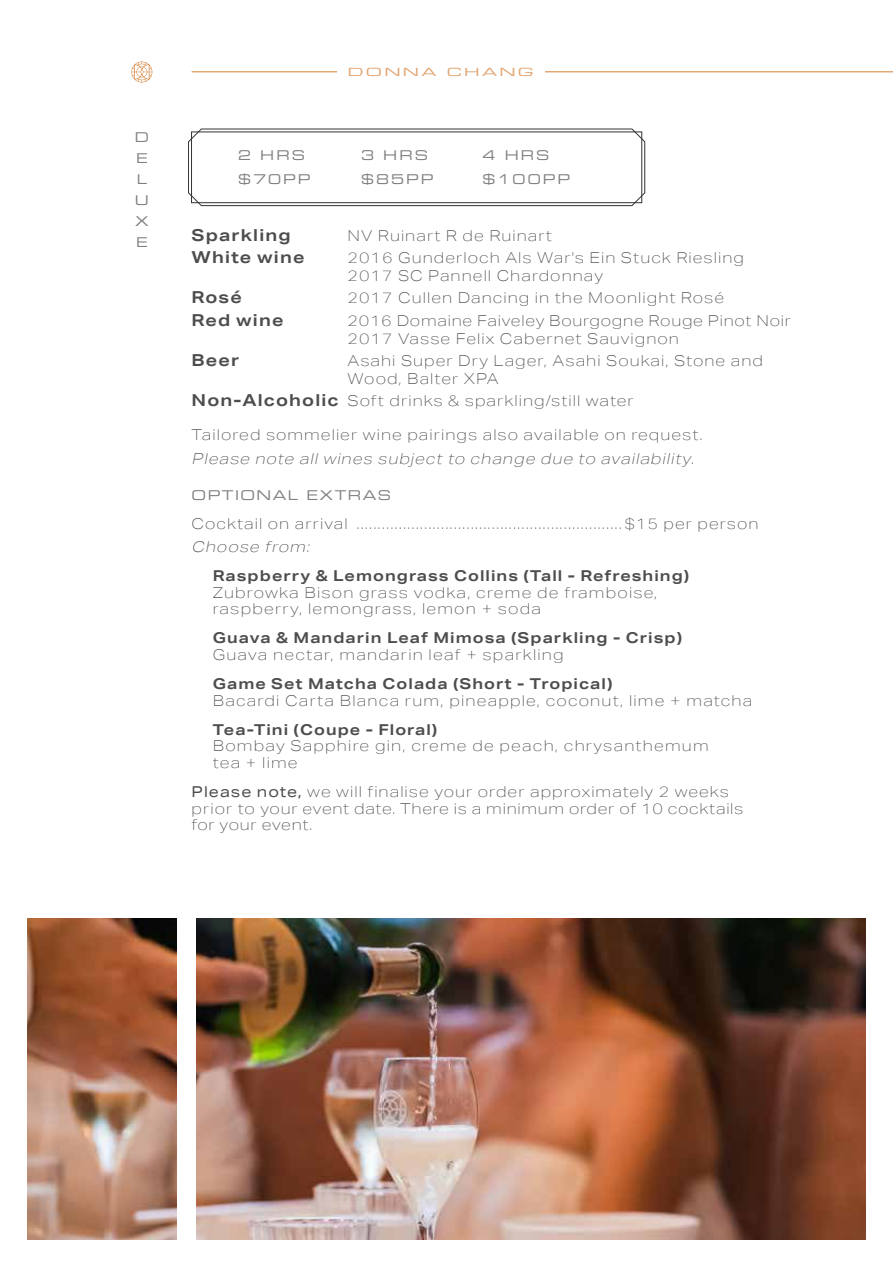
<style>
.page{position:relative;width:893px;height:1263px;background:#fff}
.page>*{position:absolute;margin:0;border:0;box-sizing:border-box;transform-origin:0 0}
.t1{font:700 16.5px "Aktiv Grotesk Ex";letter-spacing:.07em;color:#4d4d4d}
.t2{font:100 15px/16.5px "Aktiv Grotesk Ex";letter-spacing:.07em;color:#4d4d4d}
.t3{font:100 15px/16.5px "Aktiv Grotesk Ex";letter-spacing:.05em;color:#4d4d4d}
.t4{font:700 15px "Aktiv Grotesk Ex";letter-spacing:.07em;color:#4d4d4d}
.t5{font:italic 100 15px "Aktiv Grotesk Ex";color:#4d4d4d}
.t6{font:13.5px/21px "Eurostile LT Std Ex 2";letter-spacing:.15em;color:#808080}
.t7{font:13.5px "Eurostile LT Std Ex 2";letter-spacing:.11em;color:#808080}
.t8{font:11.25px "Eurostile LT Std Ex 2";letter-spacing:.155em;color:#e2a46f;scale:1.32 1}
.s1{font-weight:700;font-size:16.5px}
.s2{font-weight:400}
</style>
<div class="page">
<hr style="left:192px;top:72px;width:701px;height:1px;background:#d57d32">
<svg style="left:131px;top:61px;width:21px;height:22px"></svg>
<div style="left:337px;top:67px;width:207px;height:9px;background:#fff"></div>
<svg style="left:188px;top:128px;width:457px;height:78px"></svg>
<img style="left:197px;top:918px;width:668px;height:321px">
<img style="left:28px;top:918px;width:148px;height:321px">
<p class="t6" style="left:135px;top:126px;width:16px">D<br>E<br>L<br>U<br>X<br>E</p>
<p class="t8" style="left:348px;top:64px;width:142px">DONNA CHANG</p>
<p class="t6" style="left:238px;top:144px;width:69px">2 HRS</p>
<p class="t6" style="left:361px;top:144px;width:69px">3 HRS</p>
<p class="t6" style="left:483px;top:144px;width:69px">4 HRS</p>
<p class="t6" style="left:238px;top:168px;width:74px">$70PP</p>
<p class="t6" style="left:361px;top:168px;width:74px">$85PP</p>
<p class="t6" style="left:483px;top:168px;width:89px">$100PP</p>
<p class="t1" style="left:192px;top:225px;width:101px">Sparkling</p>
<p class="t2" style="left:348px;top:227px;width:206px">NV Ruinart R de Ruinart</p>
<p class="t1" style="left:192px;top:247px;width:114px">White wine</p>
<p class="t2" style="left:348px;top:249px;width:398px;line-height:18px">2016 Gunderloch Als War's Ein Stuck Riesling<br>2017 SC Pannell Chardonnay</p>
<p class="t1" style="left:192px;top:287px;width:52px">Rosé</p>
<p class="t2" style="left:348px;top:290px;width:378px">2017 Cullen Dancing in the Moonlight Rosé</p>
<p class="t1" style="left:192px;top:310px;width:93px">Red wine</p>
<p class="t3" style="left:348px;top:311px;width:445px;line-height:18px">2016 Domaine Faiveley Bourgogne Rouge Pinot Noir<br>2017 Vasse Felix Cabernet Sauvignon</p>
<p class="t1" style="left:192px;top:350px;width:49px">Beer</p>
<p class="t2" style="left:348px;top:352px;width:417px;line-height:18px">Asahi Super Dry Lager, Asahi Soukai, Stone and<br>Wood, Balter XPA</p>
<p class="t2" style="left:192px;top:393px;width:444px"><span class="s1">Non-Alcoholic</span> Soft drinks &amp; sparkling/still water</p>
<p class="t2" style="left:192px;top:426px;width:513px">Tailored sommelier wine pairings also available on request.</p>
<p class="t5" style="left:192px;top:450px;width:507px">Please note all wines subject to change due to availability.</p>
<p class="t7" style="left:192px;top:486px;width:201px">OPTIONAL EXTRAS</p>
<p class="t2" style="left:192px;top:515px;width:568px">Cocktail on arrival ...............................................................$15 per person</p>
<p class="t5" style="left:192px;top:538px;width:123px">Choose from:</p>
<p class="t4" style="left:213px;top:567px;width:478px">Raspberry &amp; Lemongrass Collins (Tall - Refreshing)</p>
<p class="t2" style="left:213px;top:584px;width:446px">Zubrowka Bison grass vodka, creme de framboise, raspberry, lemongrass, lemon + soda</p>
<p class="t4" style="left:213px;top:629px;width:471px">Guava &amp; Mandarin Leaf Mimosa (Sparkling - Crisp)</p>
<p class="t2" style="left:213px;top:646px;width:352px">Guava nectar, mandarin leaf + sparkling</p>
<p class="t4" style="left:213px;top:675px;width:401px">Game Set Matcha Colada (Short - Tropical)</p>
<p class="t2" style="left:213px;top:692px;width:541px">Bacardi Carta Blanca rum, pineapple, coconut, lime + matcha</p>
<p class="t4" style="left:213px;top:720px;width:226px">Tea-Tini (Coupe - Floral)</p>
<p class="t2" style="left:213px;top:738px;width:497px">Bombay Sapphire gin, creme de peach, chrysanthemum tea + lime</p>
<p class="t3" style="left:192px;top:784px;width:553px"><span class="s2">Please note,</span> we will finalise your order approximately 2 weeks prior to your event date. There is a minimum order of 10 cocktails for your event.</p>
</div>
